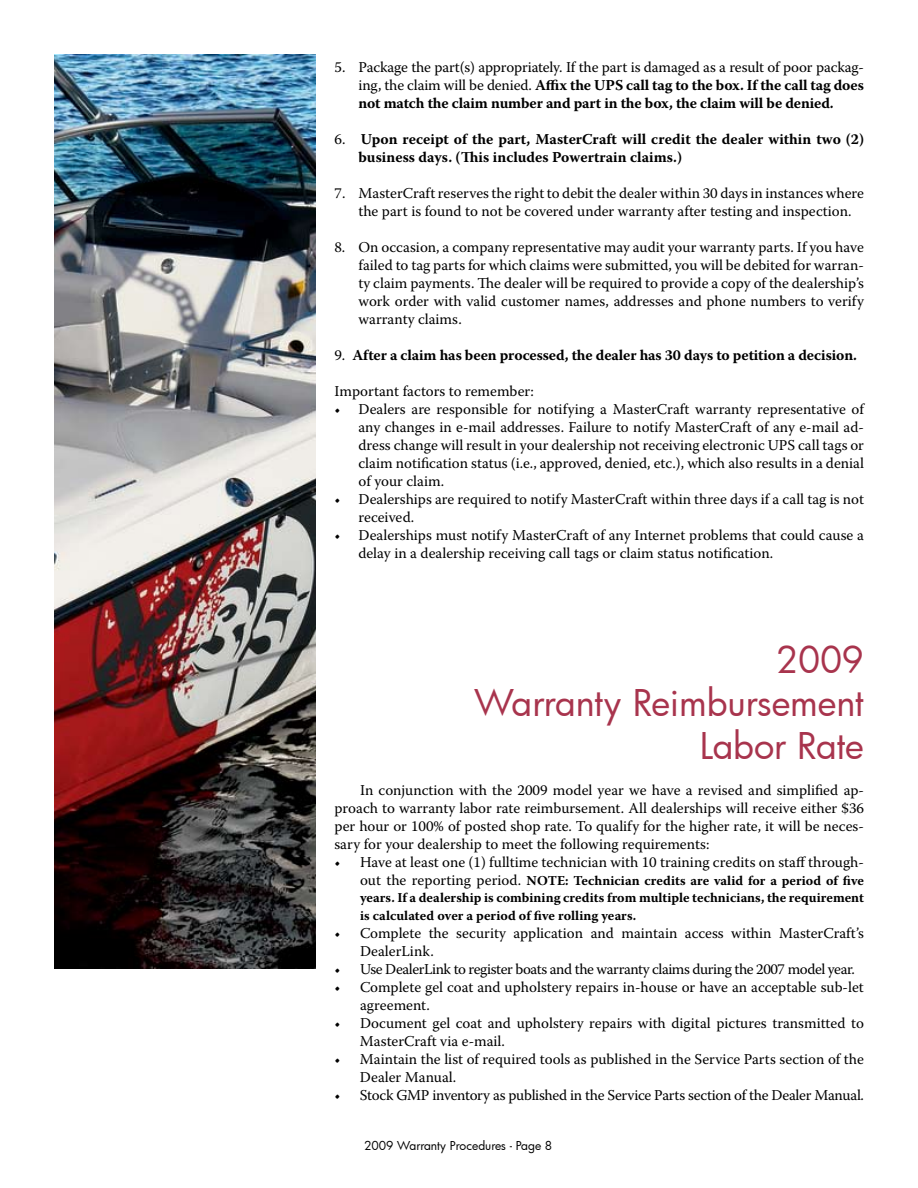
<style>
.page{position:relative;width:918px;height:1188px;background:#fff}
.page>*{position:absolute;margin:0;border:0;box-sizing:border-box;transform-origin:0 0}
.t1{font:36px/43.2px "Futura";letter-spacing:-.005em;color:#a8344d;text-align:right}
.t2{font:15px/18px "Warnock Pro";color:#000}
.t3{font:700 15px/18px "Warnock Pro";color:#000;text-align:justify}
.t4{font:15px "Warnock Pro";letter-spacing:-.03em;color:#000}
.t5{font:15px "Warnock Pro";letter-spacing:-.02em;color:#000}
.t6{font:700 13.5px/16.2px "Warnock Pro";color:#000}
.t7{font:12px "Futura";color:#000}
.s1{font-weight:400}
.s2{font-weight:400;font-size:15px}
</style>
<div class="page">
<img style="left:54px;top:54px;width:262px;height:914px">
<p class="t3" style="left:358px;top:58px;width:507px;text-indent:-24px"><span class="s1">5. Package the part(s) appropriately. If the part is damaged as a result of poor packag&shy;ing, the claim will be denied.</span> Affix the UPS call tag to the box. If the call tag does not match the claim number and part in the box, the claim will be denied.</p>
<p class="t3" style="left:358px;top:130px;width:507px;text-indent:-24px"><span class="s1">6.</span> Upon receipt of the part, MasterCraft will credit the dealer within two (2) business days. (This includes Powertrain claims.)</p>
<p class="t2" style="left:358px;top:184px;width:507px;text-indent:-24px">7. MasterCraft reserves the right to debit the dealer within 30 days in instances where the part is found to not be covered under warranty after testing and inspection.</p>
<p class="t2" style="left:358px;top:238px;width:507px;text-align:justify;text-indent:-24px">8. On occasion, a company representative may audit your warranty parts. If you have failed to tag parts for which claims were submitted, you will be debited for warran&shy;ty claim payments. The dealer will be required to provide a copy of the dealership’s work order with valid customer names, addresses and phone numbers to verify warranty claims.</p>
<p class="t3" style="left:334px;top:346px;width:524px"><span class="s1">9.</span> After a claim has been processed, the dealer has 30 days to petition a decision.</p>
<p class="t2" style="left:334px;top:382px;width:201px">Important factors to remember:</p>
<p class="t2" style="left:358px;top:400px;width:507px;text-align:justify;text-indent:-24px">• Dealers are responsible for notifying a MasterCraft warranty representative of any changes in e-mail addresses. Failure to notify MasterCraft of any e-mail ad&shy;dress change will result in your dealership not receiving electronic UPS call tags or claim notification status (i.e., approved, denied, etc.), which also results in a denial of your claim.</p>
<p class="t2" style="left:358px;top:490px;width:507px;text-indent:-24px">• Dealerships are required to notify MasterCraft within three days if a call tag is not received.</p>
<p class="t2" style="left:359px;top:526px;width:507px;text-indent:-24px">• Dealerships must notify MasterCraft of any Internet problems that could cause a delay in a dealership receiving call tags or claim status notification.</p>
<h1 class="t1" style="left:474px;top:637px;width:391px">2009<br>Warranty Reimbursement<br>Labor Rate</h1>
<p class="t2" style="left:335px;top:781px;width:531px;text-align:justify;text-indent:25px">In conjunction with the 2009 model year we have a revised and simplified ap&shy;proach to warranty labor rate reimbursement. All dealerships will receive either $36 per hour or 100% of posted shop rate. To qualify for the higher rate, it will be neces&shy;sary for your dealership to meet the following requirements:</p>
<p class="t2" style="left:335px;top:853px;width:531px">• Have at least one (1) fulltime technician with 10 training credits on staff through-</p>
<p class="t6" style="left:360px;top:873px;width:506px"><span class="s2">out the reporting period.</span> NOTE: Technician credits are valid for a period of five years. If a dealership is combining credits from multiple technicians, the requirement</p>
<p class="t6" style="left:360px;top:907px;width:278px">is calculated over a period of five rolling years.</p>
<p class="t2" style="left:360px;top:923px;width:505px;text-indent:-26px">• Complete the security application and maintain access within MasterCraft’s<br>DealerLink.</p>
<p class="t4" style="left:334px;top:960px;width:522px">• Use DealerLink to register boats and the warranty claims during the 2007 model year.</p>
<p class="t2" style="left:360px;top:977px;width:505px;text-indent:-25px">• Complete gel coat and upholstery repairs in-house or have an acceptable sub-let agreement.</p>
<p class="t2" style="left:360px;top:1013px;width:505px;text-indent:-25px">• Document gel coat and upholstery repairs with digital pictures transmitted to<br>MasterCraft via e-mail.</p>
<p class="t2" style="left:360px;top:1049px;width:506px;text-indent:-25px">• Maintain the list of required tools as published in the Service Parts section of the<br>Dealer Manual.</p>
<p class="t5" style="left:334px;top:1086px;width:531px">• Stock GMP inventory as published in the Service Parts section of the Dealer Manual.</p>
<p class="t7" style="left:364px;top:1137px;width:190px">2009 Warranty Procedures - Page 8</p>
</div>
